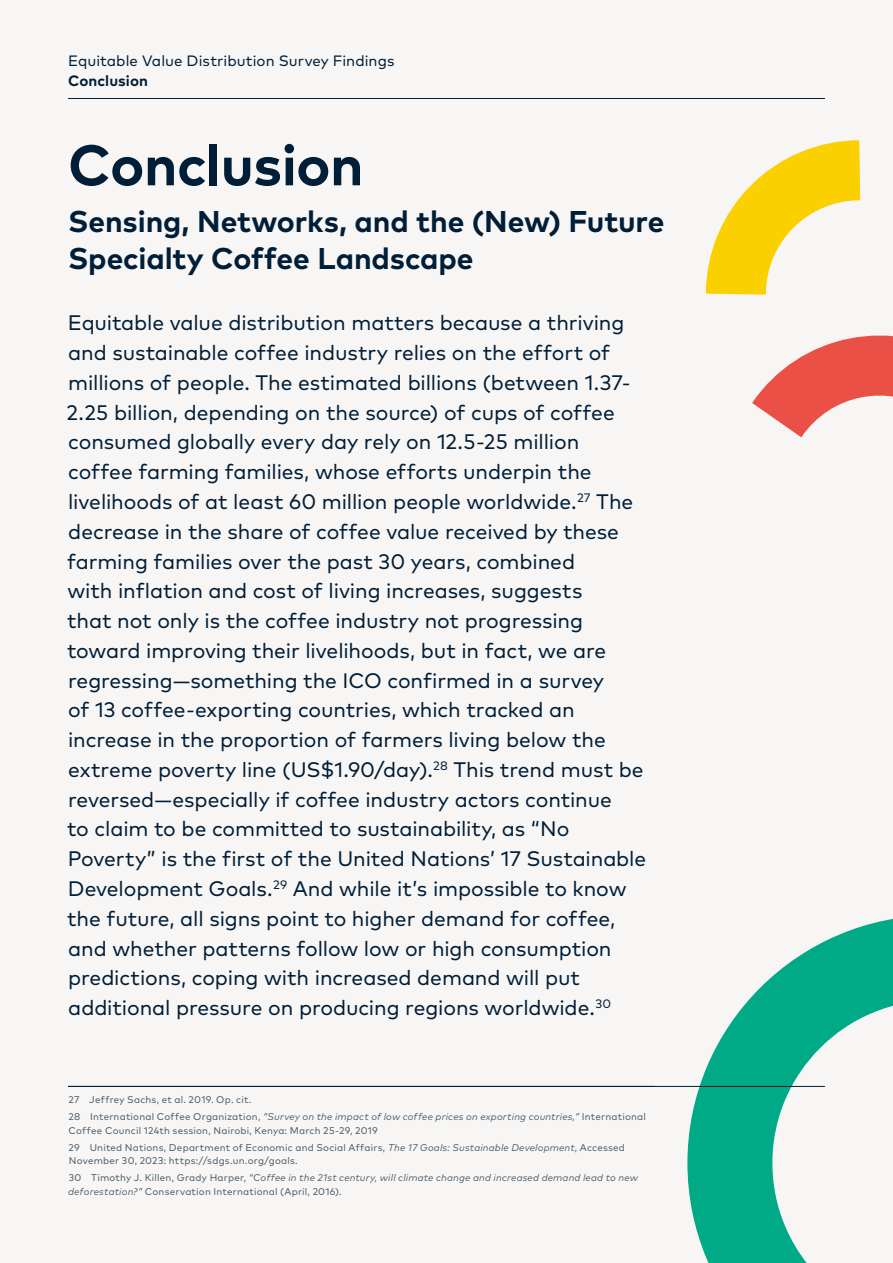
<style>
.page{position:relative;width:893px;height:1263px;background:#fff}
.page>*{position:absolute;margin:0;border:0;box-sizing:border-box;transform-origin:0 0}
.t1{font:700 57px "Mark OT";letter-spacing:-.01em;color:#001e38}
.t2{font:700 30px/37.5px "Mark OT";letter-spacing:-.005em;color:#001e38}
.t3{font:21px/29.7px "Mark OT";letter-spacing:-.005em;color:#001e38}
.t4{font:15px "Mark OT";letter-spacing:.005em;color:#001e38}
.t5{font:700 15px "Mark OT";letter-spacing:.005em;color:#001e38}
.t6{font:9.75px/17px "Mark OT";letter-spacing:.02em;color:#495d6e}
.s1{font-style:italic}
</style>
<div class="page">
<div style="left:0;top:0;width:892px;height:1263px;background:#f7f6f4"></div>
<svg style="left:687px;top:915px;width:206px;height:348px"></svg>
<hr style="left:68px;top:98px;width:757px;height:1px;background:#001e38">
<hr style="left:68px;top:1086px;width:757px;height:1px;background:#001e38">
<svg style="left:708px;top:110px;width:185px;height:155px"></svg>
<svg style="left:705px;top:265px;width:188px;height:326px"></svg>
<p class="t4" style="left:68px;top:52px;width:328px">Equitable Value Distribution Survey Findings</p>
<p class="t5" style="left:68px;top:71px;width:81px">Conclusion</p>
<h1 class="t1" style="left:68px;top:128px;width:297px">Conclusion</h1>
<h2 class="t2" style="left:68px;top:201px;width:598px">Sensing, Networks, and the (New) Future<br>Specialty Coffee Landscape</h2>
<p class="t3" style="left:67px;top:308px;width:581px">Equitable value distribution matters because a thriving and sustainable coffee industry relies on the effort of millions of people. The estimated billions (between 1.37- 2.25 billion, depending on the source) of cups of coffee consumed globally every day rely on 12.5-25 million coffee farming families, whose efforts underpin the livelihoods of at least 60 million people worldwide.<sup>27</sup> The decrease in the share of coffee value received by these farming families over the past 30 years, combined<br>with inflation and cost of living increases, suggests<br>that not only is the coffee industry not progressing toward improving their livelihoods, but in fact, we are regressing—something the ICO confirmed in a survey<br>of 13 coffee-exporting countries, which tracked an increase in the proportion of farmers living below the extreme poverty line (US$1.90/day).<sup>28</sup> This trend must be reversed—especially if coffee industry actors continue<br>to claim to be committed to sustainability, as “No Poverty” is the first of the United Nations’ 17 Sustainable Development Goals.<sup>29</sup> And while it’s impossible to know the future, all signs point to higher demand for coffee, and whether patterns follow low or high consumption predictions, coping with increased demand will put additional pressure on producing regions worldwide.<sup>30</sup></p>
<p class="t6" style="left:69px;top:1091px;width:579px">27 Jeffrey Sachs, et al. 2019. Op. cit.<br>28 International Coffee Organization, <span class="s1">“Survey on the impact of low coffee prices on exporting countries,”</span> International</p>
<p class="t6" style="left:69px;top:1122px;width:558px">Coffee Council 124th session, Nairobi, Kenya: March 25-29, 2019<br>29 United Nations, Department of Economic and Social Affairs, <span class="s1">The 17 Goals: Sustainable Development</span>, Accessed</p>
<p class="t6" style="left:69px;top:1152px;width:571px">November 30, 2023: https://sdgs.un.org/goals.<br>30 Timothy J. Killen, Grady Harper, <span class="s1">“Coffee in the 21st century, will climate change and increased demand lead to new</span></p>
<p class="t6" style="left:68px;top:1183px;width:275px"><span class="s1">deforestation?”</span> Conservation International (April, 2016).</p>
</div>
